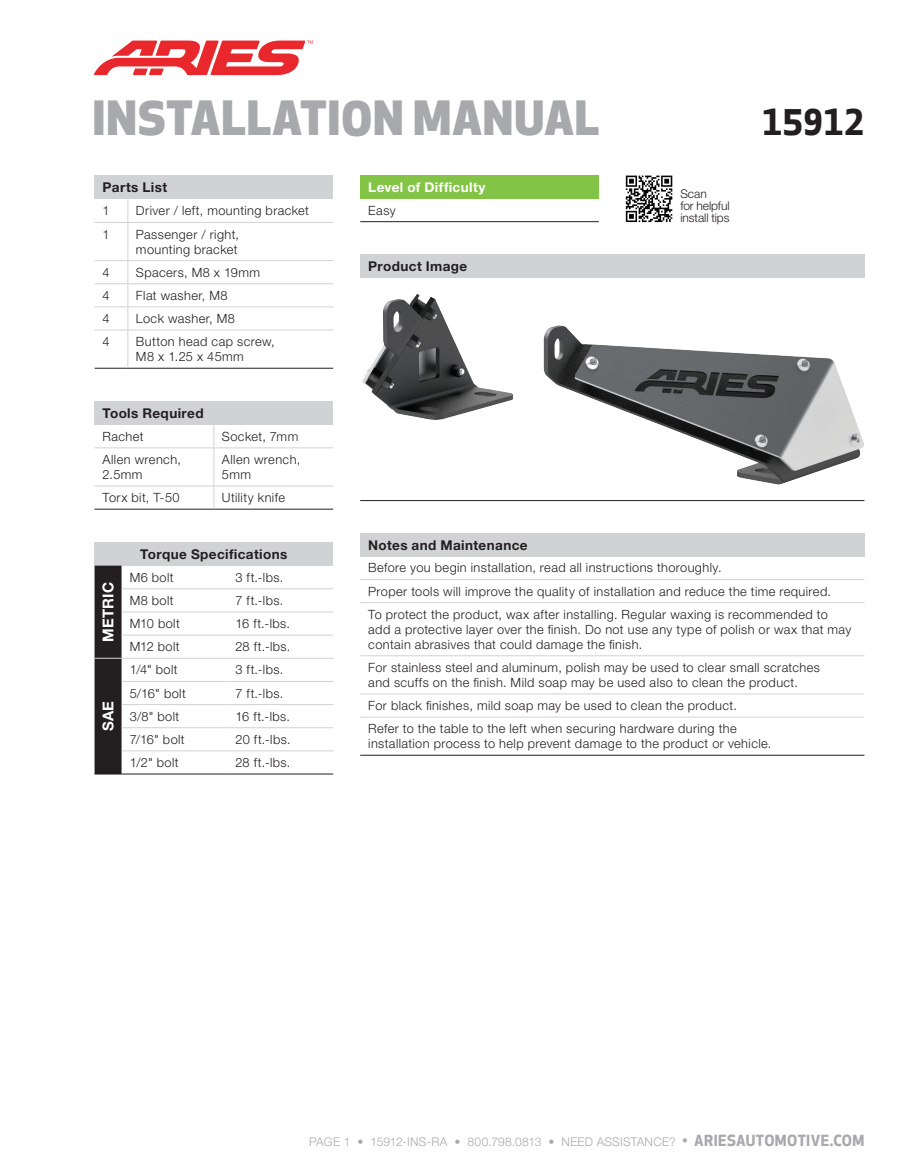
<style>
.page{position:relative;width:905px;height:1175px;background:#fff}
.page>*{position:absolute;margin:0;border:0;box-sizing:border-box;transform-origin:0 0}
.t1{font:800 46.05px "Apex New";letter-spacing:.02em;color:#a8a9ad}
.t2{font:700 34.5px "Apex New";letter-spacing:-.005em;color:#231f20}
.t3{font:700 15px "Helvetica Neue LT Std";letter-spacing:.02em;color:#fff}
.t4{font:700 13.5px "Helvetica Neue LT Std";letter-spacing:.03em;color:#231f20}
.t5{font:700 13.5px "Helvetica Neue LT Std";letter-spacing:.03em;color:#fff}
.t6{font:300 12.75px/15px "Helvetica Neue LT Std";letter-spacing:.03em;color:#231f20}
.t7{font:300 12px "Helvetica Neue LT Std";letter-spacing:.02em;color:#a8a9ad}
.t8{font:300 12px/12px "Helvetica Neue LT Std";letter-spacing:-.005em;color:#231f20}
.s1{font-family:"Apex New";font-weight:500;font-size:15px}
.s2{font-family:"Apex New";font-weight:700;font-size:15px}
</style>
<div class="page">
<div style="left:360px;top:254px;width:504px;height:24px;background:#d1d2d4"></div>
<hr style="left:360px;top:500px;width:504px;height:1px;background:#231f20">
<img style="left:362px;top:294px;width:502px;height:191px">
<div style="left:360px;top:533px;width:504px;height:24px;background:#d1d2d4"></div>
<hr style="left:360px;top:579px;width:504px;height:1px;background:#d1d2d4">
<hr style="left:360px;top:602px;width:504px;height:1px;background:#d1d2d4">
<hr style="left:360px;top:655px;width:504px;height:1px;background:#d1d2d4">
<hr style="left:360px;top:693px;width:504px;height:1px;background:#d1d2d4">
<hr style="left:360px;top:716px;width:504px;height:1px;background:#d1d2d4">
<hr style="left:360px;top:755px;width:504px;height:1px;background:#231f20">
<div style="left:360px;top:176px;width:238px;height:23px;background:#83c447"></div>
<hr style="left:360px;top:221px;width:238px;height:1px;background:#231f20">
<div style="left:94px;top:176px;width:239px;height:23px;background:#d1d2d4"></div>
<hr style="left:94px;top:222px;width:34px;height:1px;background:#d1d2d4">
<hr style="left:128px;top:222px;width:205px;height:1px;background:#d1d2d4">
<hr style="left:94px;top:260px;width:34px;height:1px;background:#d1d2d4">
<hr style="left:128px;top:260px;width:205px;height:1px;background:#d1d2d4">
<hr style="left:94px;top:283px;width:34px;height:1px;background:#d1d2d4">
<hr style="left:128px;top:283px;width:205px;height:1px;background:#d1d2d4">
<hr style="left:94px;top:306px;width:34px;height:1px;background:#d1d2d4">
<hr style="left:128px;top:306px;width:205px;height:1px;background:#d1d2d4">
<hr style="left:94px;top:330px;width:34px;height:1px;background:#d1d2d4">
<hr style="left:128px;top:330px;width:205px;height:1px;background:#d1d2d4">
<hr style="left:94px;top:368px;width:34px;height:1px;background:#231f20">
<hr style="left:128px;top:368px;width:205px;height:1px;background:#231f20">
<svg style="left:127px;top:199px;width:1px;height:23px"></svg>
<hr style="left:127px;top:223px;width:1px;height:37px;background:#d1d2d4">
<svg style="left:127px;top:261px;width:1px;height:69px"></svg>
<hr style="left:127px;top:330px;width:1px;height:38px;background:#d1d2d4">
<div style="left:94px;top:401px;width:239px;height:24px;background:#d1d2d4"></div>
<hr style="left:94px;top:447px;width:120px;height:1px;background:#d1d2d4">
<hr style="left:214px;top:447px;width:119px;height:1px;background:#d1d2d4">
<hr style="left:94px;top:485px;width:120px;height:1px;background:#d1d2d4">
<hr style="left:214px;top:485px;width:119px;height:1px;background:#d1d2d4">
<hr style="left:94px;top:509px;width:120px;height:1px;background:#231f20">
<hr style="left:214px;top:509px;width:119px;height:1px;background:#231f20">
<svg style="left:213px;top:425px;width:1px;height:22px"></svg>
<hr style="left:213px;top:448px;width:1px;height:37px;background:#d1d2d4">
<svg style="left:213px;top:486px;width:1px;height:23px"></svg>
<svg style="left:626px;top:176px;width:46px;height:46px"></svg>
<svg style="left:94px;top:41px;width:219px;height:34px"></svg>
<div style="left:94px;top:542px;width:239px;height:23px;background:#d1d2d4"></div>
<hr style="left:122px;top:658px;width:105px;height:1px;background:#d1d2d4">
<hr style="left:227px;top:658px;width:106px;height:1px;background:#d1d2d4">
<hr style="left:122px;top:588px;width:105px;height:1px;background:#d1d2d4">
<hr style="left:227px;top:588px;width:106px;height:1px;background:#d1d2d4">
<hr style="left:122px;top:681px;width:105px;height:1px;background:#d1d2d4">
<hr style="left:227px;top:681px;width:106px;height:1px;background:#d1d2d4">
<hr style="left:122px;top:611px;width:105px;height:1px;background:#d1d2d4">
<hr style="left:227px;top:611px;width:106px;height:1px;background:#d1d2d4">
<hr style="left:122px;top:704px;width:105px;height:1px;background:#d1d2d4">
<hr style="left:227px;top:704px;width:106px;height:1px;background:#d1d2d4">
<hr style="left:122px;top:634px;width:105px;height:1px;background:#d1d2d4">
<hr style="left:227px;top:634px;width:106px;height:1px;background:#d1d2d4">
<hr style="left:122px;top:727px;width:105px;height:1px;background:#d1d2d4">
<hr style="left:227px;top:727px;width:106px;height:1px;background:#d1d2d4">
<hr style="left:122px;top:750px;width:105px;height:1px;background:#d1d2d4">
<hr style="left:227px;top:750px;width:106px;height:1px;background:#d1d2d4">
<svg style="left:94px;top:565px;width:28px;height:209px;background:#2b2829"></svg>
<hr style="left:122px;top:773px;width:105px;height:1px;background:#231f20">
<hr style="left:227px;top:773px;width:106px;height:1px;background:#231f20">
<h1 class="t1" style="left:93px;top:93px;width:508px">INSTALLATION MANUAL</h1>
<h2 class="t2" style="left:761px;top:102px;width:104px">15912</h2>
<p class="t4" style="left:103px;top:179px;width:66px">Parts List</p>
<p class="t6" style="left:103px;top:203px;width:9px">1</p>
<p class="t6" style="left:136px;top:203px;width:174px">Driver / left, mounting bracket</p>
<p class="t6" style="left:103px;top:226px;width:9px">1</p>
<p class="t6" style="left:136px;top:226px;width:105px">Passenger / right, mounting bracket</p>
<p class="t6" style="left:103px;top:264px;width:9px">4</p>
<p class="t6" style="left:136px;top:264px;width:126px">Spacers, M8 x 19mm</p>
<p class="t6" style="left:103px;top:287px;width:9px">4</p>
<p class="t6" style="left:136px;top:287px;width:93px">Flat washer, M8</p>
<p class="t6" style="left:103px;top:311px;width:9px">4</p>
<p class="t6" style="left:136px;top:311px;width:100px">Lock washer, M8</p>
<p class="t6" style="left:103px;top:334px;width:9px">4</p>
<p class="t6" style="left:136px;top:334px;width:140px">Button head cap screw,<br>M8 x 1.25 x 45mm</p>
<p class="t4" style="left:103px;top:404px;width:102px">Tools Required</p>
<p class="t6" style="left:103px;top:428px;width:42px">Rachet</p>
<p class="t6" style="left:222px;top:428px;width:78px">Socket, 7mm</p>
<p class="t6" style="left:103px;top:451px;width:80px">Allen wrench,<br>2.5mm</p>
<p class="t6" style="left:222px;top:451px;width:80px">Allen wrench,<br>5mm</p>
<p class="t6" style="left:103px;top:490px;width:78px">Torx bit, T-50</p>
<p class="t6" style="left:222px;top:490px;width:64px">Utility knife</p>
<p class="t3" style="left:99px;top:642px;width:62px;rotate:-90deg">METRIC</p>
<p class="t3" style="left:99px;top:731px;width:32px;rotate:-90deg">SAE</p>
<p class="t4" style="left:140px;top:545px;width:148px">Torque Specifications</p>
<p class="t6" style="left:130px;top:569px;width:46px">M6 bolt</p>
<p class="t6" style="left:235px;top:569px;width:49px">3 ft.-lbs.</p>
<p class="t6" style="left:130px;top:592px;width:46px">M8 bolt</p>
<p class="t6" style="left:235px;top:592px;width:49px">7 ft.-lbs.</p>
<p class="t6" style="left:130px;top:616px;width:52px">M10 bolt</p>
<p class="t6" style="left:235px;top:616px;width:56px">16 ft.-lbs.</p>
<p class="t6" style="left:130px;top:639px;width:51px">M12 bolt</p>
<p class="t6" style="left:235px;top:639px;width:57px">28 ft.-lbs.</p>
<p class="t6" style="left:130px;top:662px;width:50px">1/4" bolt</p>
<p class="t6" style="left:235px;top:662px;width:49px">3 ft.-lbs.</p>
<p class="t6" style="left:130px;top:685px;width:58px">5/16" bolt</p>
<p class="t6" style="left:235px;top:685px;width:49px">7 ft.-lbs.</p>
<p class="t6" style="left:130px;top:708px;width:51px">3/8" bolt</p>
<p class="t6" style="left:235px;top:708px;width:56px">16 ft.-lbs.</p>
<p class="t6" style="left:130px;top:731px;width:57px">7/16" bolt</p>
<p class="t6" style="left:235px;top:731px;width:57px">20 ft.-lbs.</p>
<p class="t6" style="left:130px;top:754px;width:50px">1/2" bolt</p>
<p class="t6" style="left:235px;top:754px;width:57px">28 ft.-lbs.</p>
<p class="t5" style="left:368px;top:179px;width:119px">Level of Difficulty</p>
<p class="t6" style="left:368px;top:202px;width:29px">Easy</p>
<p class="t4" style="left:368px;top:258px;width:100px">Product Image</p>
<p class="t8" style="left:680px;top:187px;width:51px">Scan<br>for helpful install tips</p>
<p class="t4" style="left:368px;top:537px;width:161px">Notes and Maintenance</p>
<p class="t6" style="left:368px;top:556px;width:464px;line-height:23.1px">Before you begin installation, read all instructions thoroughly.<br>Proper tools will improve the quality of installation and reduce the time required.<br>To protect the product, wax after installing. Regular waxing is recommended to</p>
<p class="t6" style="left:368px;top:621px;width:484px">add a protective layer over the finish. Do not use any type of polish or wax that may contain abrasives that could damage the finish.</p>
<p class="t6" style="left:368px;top:659px;width:453px">For stainless steel and aluminum, polish may be used to clear small scratches and scuffs on the finish. Mild soap may be used also to clean the product.</p>
<p class="t6" style="left:368px;top:693px;width:370px;line-height:23.1px">For black finishes, mild soap may be used to clean the product.<br>Refer to the table to the left when securing hardware during the</p>
<p class="t6" style="left:368px;top:736px;width:404px">installation process to help prevent damage to the product or vehicle.</p>
<p class="t7" style="left:309px;top:1134px;width:556px">PAGE 1 • 15912-INS-RA • 800.798.0813 • NEED ASSISTANCE? <span class="s1">•</span> <span class="s2">ARIESAUTOMOTIVE.COM</span></p>
</div>
